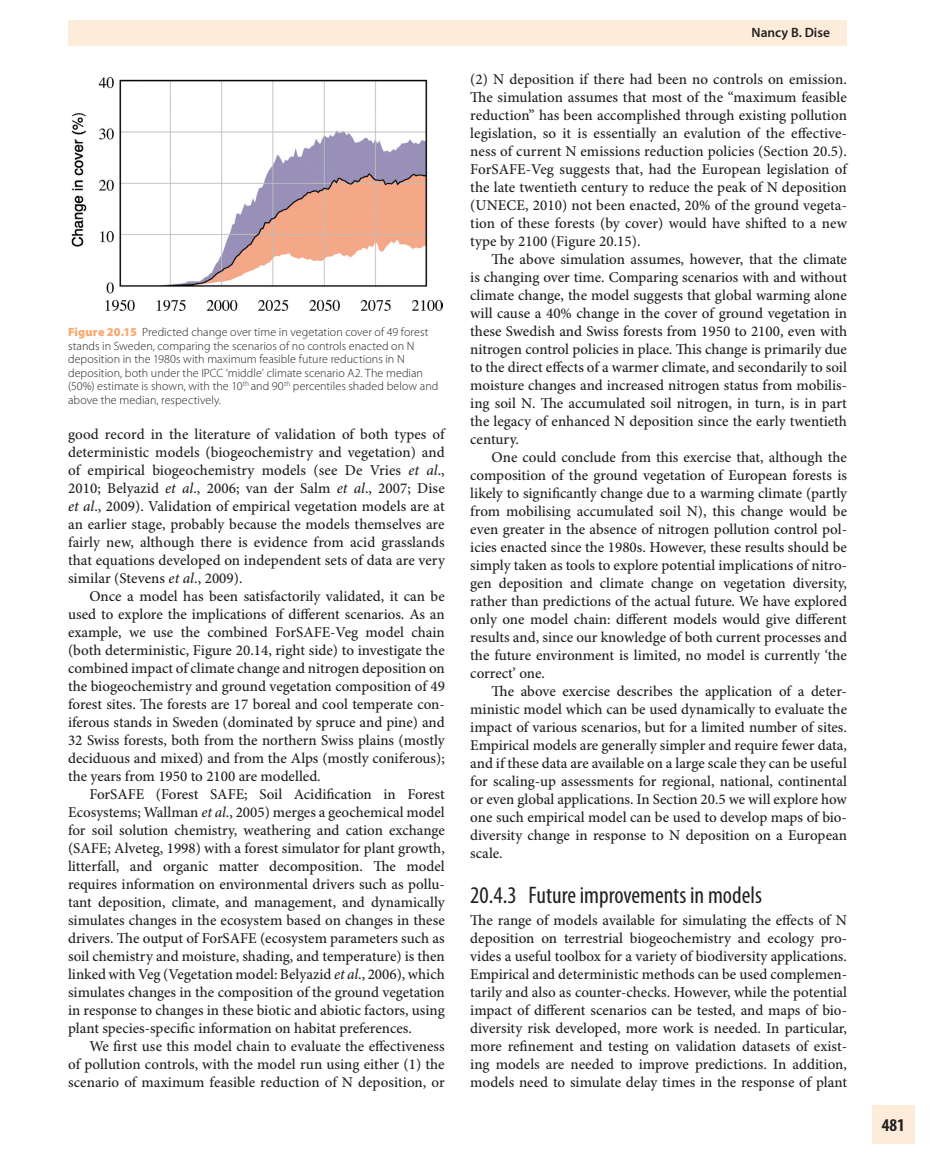
<style>
.page{position:relative;width:932px;height:1173px;background:#fff}
.page>*{position:absolute;margin:0;border:0;box-sizing:border-box;transform-origin:0 0}
.t1{font:condensed 24px "Myriad Pro";color:#231f20}
.t2{font:700 condensed 18px "Myriad Pro";color:#231f20}
.t3{font:500 15px/18px "Minion Pro";color:#231f20;text-align:justify}
.t4{font:600 13.5px "Myriad Pro";color:#231f20}
.t5{font:300 12px/13.5px "Myriad Pro";letter-spacing:.005em;color:#231f20}
.s1{font-weight:900;color:#f9a86f}
.s2{font-style:italic}
</style>
<div class="page">
<div style="left:68px;top:21px;width:779px;height:25px;background:#feecdb"></div>
<div style="left:872px;top:1105px;width:42px;height:38px;background:#feecdb"></div>
<img style="left:71px;top:77px;width:371px;height:233px">
<p class="t5" style="left:68px;top:326px;width:372px"><span class="s1">Figure 20.15</span> Predicted change over time in vegetation cover of 49 forest stands in Sweden, comparing the scenarios of no controls enacted on N deposition in the 1980s with maximum feasible future reductions in N deposition, both under the IPCC ‘middle’ climate scenario A2. The median (50%) estimate is shown, with the 10<sup>th</sup> and 90<sup>th</sup> percentiles shaded below and above the median, respectively.</p>
<p class="t3" style="left:68px;top:426px;width:378px">good record in the literature of validation of both types of deterministic models (biogeochemistry and vegetation) and of empirical biogeochemistry models (see De Vries <span class="s2">et al</span> ., 2010 ; Belyazid <span class="s2">et al</span> ., 2006 ; van der Salm <span class="s2">et al</span> ., 2007 ; Dise <span class="s2">et al</span> ., 2009 ). Validation of empirical vegetation models are at an earlier stage, probably because the models themselves are fairly new, although there is evidence from acid grasslands that equations developed on independent sets of data are very similar (Stevens <span class="s2">et al</span> ., 2009 ).</p>
<p class="t3" style="left:68px;top:588px;width:378px;text-indent:21px">Once a model has been satisfactorily validated, it can be used to explore the implications of different scenarios. As an example, we use the combined ForSAFE-Veg model chain (both deterministic, Figure 20.14 , right side) to investigate the combined impact of climate change and nitrogen deposition on the biogeochemistry and ground vegetation composition of 49 forest sites. The forests are 17 boreal and cool temperate con&shy;iferous stands in Sweden (dominated by spruce and pine) and 32 Swiss forests, both from the northern Swiss plains (mostly deciduous and mixed) and from the Alps (mostly coniferous); the years from 1950 to 2100 are modelled.</p>
<p class="t3" style="left:68px;top:786px;width:378px;text-indent:21px">ForSAFE (Forest SAFE; Soil Acidification in Forest Ecosystems; Wallman <span class="s2">et al</span> ., 2005 ) merges a geochemical model for soil solution chemistry, weathering and cation exchange (SAFE; Alveteg, 1998 ) with a forest simulator for plant growth, litterfall, and organic matter decomposition. The model requires information on environmental drivers such as pollu&shy;tant deposition, climate, and management, and dynamically simulates changes in the ecosystem based on changes in these drivers. The output of ForSAFE (ecosystem parameters such as soil chemistry and moisture, shading, and temperature) is then linked with Veg (Vegetation model: Belyazid <span class="s2">et al</span> ., 2006 ), which simulates changes in the composition of the ground vegetation in response to changes in these biotic and abiotic factors, using plant species-specific information on habitat preferences.</p>
<p class="t3" style="left:68px;top:1038px;width:378px;text-indent:21px">We first use this model chain to evaluate the effectiveness of pollution controls, with the model run using either (1) the scenario of maximum feasible reduction of N deposition, or</p>
<p class="t4" style="left:751px;top:27px;width:80px">Nancy B. Dise</p>
<p class="t3" style="left:470px;top:72px;width:378px">(2) N deposition if there had been no controls on emission.<br>The simulation assumes that most of the “maximum feasible reduction” has been accomplished through existing pollution legislation, so it is essentially an evalution of the effective&shy;ness of current N emissions reduction policies (Section 20.5).<br>ForSAFE-Veg suggests that, had the European legislation of the late twentieth century to reduce the peak of N deposition (UNECE, 2010 ) not been enacted, 20% of the ground vegeta&shy;tion of these forests (by cover) would have shifted to a new type by 2100 ( Figure 20.15 ).</p>
<p class="t3" style="left:470px;top:252px;width:378px;text-indent:21px">The above simulation assumes, however, that the climate is changing over time. Comparing scenarios with and without climate change, the model suggests that global warming alone will cause a 40% change in the cover of ground vegetation in these Swedish and Swiss forests from 1950 to 2100, even with nitrogen control policies in place. This change is primarily due to the direct effects of a warmer climate, and secondarily to soil moisture changes and increased nitrogen status from mobilis&shy;ing soil N. The accumulated soil nitrogen, in turn, is in part the legacy of enhanced N deposition since the early twentieth century.</p>
<p class="t3" style="left:470px;top:450px;width:378px;text-indent:21px">One could conclude from this exercise that, although the composition of the ground vegetation of European forests is likely to significantly change due to a warming climate (partly from mobilising accumulated soil N), this change would be even greater in the absence of nitrogen pollution control pol&shy;icies enacted since the 1980s. However, these results should be simply taken as tools to explore potential implications of nitro&shy;gen deposition and climate change on vegetation diversity, rather than predictions of the actual future. We have explored only one model chain: different models would give different results and, since our knowledge of both current processes and the future environment is limited, no model is currently ‘the correct’ one.</p>
<p class="t3" style="left:470px;top:684px;width:378px;text-indent:21px">The above exercise describes the application of a deter&shy;ministic model which can be used dynamically to evaluate the impact of various scenarios, but for a limited number of sites.<br>Empirical models are generally simpler and require fewer data, and if these data are available on a large scale they can be useful for scaling-up assessments for regional, national, continental or even global applications. In Section 20.5 we will explore how one such empirical model can be used to develop maps of bio&shy;diversity change in response to N deposition on a European scale.</p>
<h1 class="t1" style="left:470px;top:887px;width:293px">20.4.3 Future improvements in models</h1>
<p class="t3" style="left:470px;top:912px;width:378px">The range of models available for simulating the effects of N deposition on terrestrial biogeochemistry and ecology pro&shy;vides a useful toolbox for a variety of biodiversity applications.<br>Empirical and deterministic methods can be used complemen&shy;tarily and also as counter-checks. However, while the potential impact of different scenarios can be tested, and maps of bio&shy;diversity risk developed, more work is needed. In particular, more refinement and testing on validation datasets of exist&shy;ing models are needed to improve predictions. In addition, models need to simulate delay times in the response of plant</p>
<p class="t2" style="left:881px;top:1118px;width:25px">481</p>
</div>
